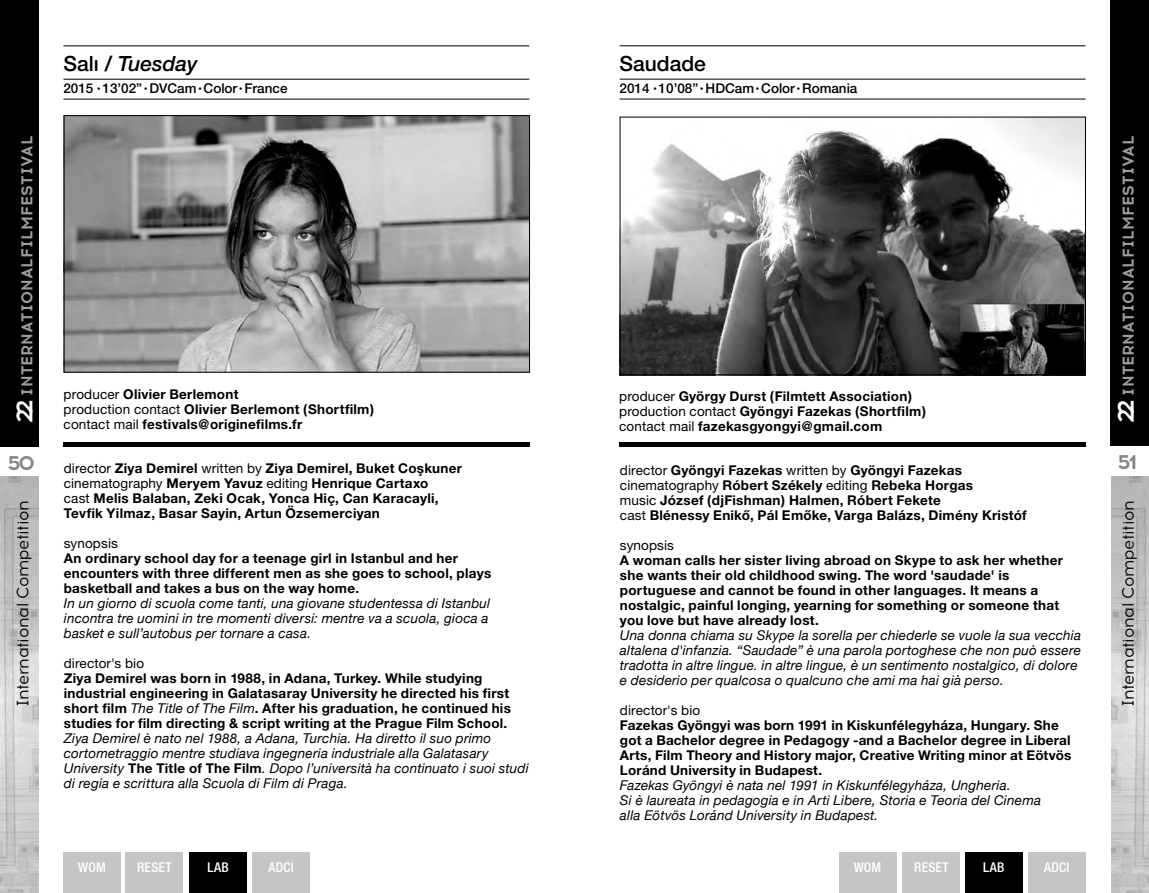
<style>
.page{position:relative;width:1149px;height:893px;background:#fff}
.page>*{position:absolute;margin:0;border:0;box-sizing:border-box;transform-origin:0 0}
.t1{font:italic 500 21px "Helvetica Neue";color:#000}
.t2{font:500 21px "Helvetica Neue";color:#000}
.t3{font:700 20.25px "Acrom";color:#878786}
.t4{font:16.5px "Acrom";letter-spacing:-.025em;color:#000}
.t5{font:700 15.75px "Acrom";letter-spacing:.01em;color:#9c9c9c}
.t6{font:700 13.5px/15px "Helvetica Neue";letter-spacing:.02em;color:#000}
.t7{font:italic 13.5px/15px "Helvetica Neue";letter-spacing:.015em;color:#000}
.t8{font:500 13.5px "Helvetica Neue";color:#000}
.t9{font:13.5px "Helvetica Neue";letter-spacing:.01em;color:#000}
.t10{font:500 condensed 13.5px "Helvetica Neue";letter-spacing:.02em;color:#fff}
.s1{font-size:22.5px;color:#fff}
.s2{font-style:normal}
.s3{font-weight:400}
.s4{font-weight:400;font-style:italic}
.s5{font-weight:700;font-style:normal}
</style>
<div class="page">
<div style="left:0;top:0;width:38px;height:446px;background:#000"></div>
<div style="left:1110px;top:0;width:38px;height:446px;background:#000"></div>
<img style="left:0;top:476px;width:38px;height:417px">
<img style="left:1111px;top:477px;width:37px;height:416px">
<div style="left:63px;top:442px;width:466px;height:5px;background:#000"></div>
<div style="left:619px;top:442px;width:466px;height:5px;background:#000"></div>
<hr style="left:619px;top:46px;width:466px;height:1px;background:#000">
<hr style="left:619px;top:79px;width:466px;height:1px;background:#000">
<hr style="left:619px;top:99px;width:466px;height:1px;background:#000">
<img style="left:621px;top:119px;width:462px;height:254px">
<div style="left:619px;top:117px;width:466px;height:258px;border:1px solid #000"></div>
<div style="left:838px;top:853px;width:57px;height:40px;background:#c5c5c5"></div>
<div style="left:902px;top:853px;width:57px;height:40px;background:#c5c5c5"></div>
<div style="left:964px;top:853px;width:57px;height:40px;background:#000"></div>
<div style="left:1027px;top:853px;width:57px;height:40px;background:#c5c5c5"></div>
<hr style="left:63px;top:46px;width:466px;height:1px;background:#000">
<hr style="left:63px;top:79px;width:466px;height:1px;background:#000">
<hr style="left:63px;top:99px;width:466px;height:1px;background:#000">
<img style="left:66px;top:117px;width:461px;height:253px">
<div style="left:64px;top:115px;width:465px;height:257px;border:1px solid #000"></div>
<div style="left:63px;top:853px;width:57px;height:40px;background:#c5c5c5"></div>
<div style="left:126px;top:853px;width:57px;height:40px;background:#c5c5c5"></div>
<div style="left:252px;top:853px;width:58px;height:40px;background:#c5c5c5"></div>
<div style="left:189px;top:853px;width:58px;height:40px;background:#000"></div>
<p class="t5" style="left:16px;top:423px;width:288px;rotate:-90deg"><span class="s1">22</span> INTERNATIONALFILMFESTIVAL</p>
<h1 class="t1" style="left:63px;top:51px;width:136px"><span class="s2">Salı /</span> Tuesday</h1>
<p class="t8" style="left:63px;top:80px;width:225px">2015 <sup>•</sup> 13’02” <sup>•</sup> DVCam <sup>•</sup> Color <sup>•</sup> France</p>
<p class="t6" style="left:64px;top:386px;width:312px"><span class="s3">producer</span> Olivier Berlemont<br><span class="s3">production contact</span> Olivier Berlemont (Shortfilm) <span class="s3">contact mail</span> festivals@originefilms.fr</p>
<h1 class="t2" style="left:619px;top:51px;width:88px">Saudade</h1>
<p class="t8" style="left:619px;top:80px;width:239px">2014 <sup>•</sup> 10’08” <sup>•</sup> HDCam <sup>•</sup> Color <sup>•</sup> Romania</p>
<p class="t6" style="left:619px;top:388px;width:308px"><span class="s3">producer</span> György Durst (Filmtett Association) <span class="s3">production contact</span> Gyöngyi Fazekas (Shortfilm) <span class="s3">contact mail</span> fazekasgyongyi@gmail.com</p>
<p class="t5" style="left:1116px;top:423px;width:288px;rotate:-90deg"><span class="s1">22</span> INTERNATIONALFILMFESTIVAL</p>
<h2 class="t3" style="left:7px;top:449px;width:29px">50</h2>
<h2 class="t3" style="left:1117px;top:448px;width:22px">51</h2>
<p class="t6" style="left:64px;top:461px;width:400px"><span class="s3">director</span> Ziya Demirel <span class="s3">written by</span> Ziya Demirel, Buket Coskuner <span class="s3">cinematography</span> Meryem Yavuz <span class="s3">editing</span> Henrique Cartaxo<br><span class="s3">cast</span> Melis Balaban, Zeki Ocak, Yonca Hiç, Can Karacayli, Tevfik Yilmaz, Basar Sayin, Artun Özsemerciyan</p>
<p class="t9" style="left:64px;top:535px;width:55px">synopsis</p>
<p class="t6" style="left:64px;top:551px;width:429px">An ordinary school day for a teenage girl in Istanbul and her encounters with three different men as she goes to school, plays basketball and takes a bus on the way home.</p>
<p class="t7" style="left:64px;top:597px;width:428px">In un giorno di scuola come tanti, una giovane studentessa di Istanbul incontra tre uomini in tre momenti diversi: mentre va a scuola, gioca a basket e sull’autobus per tornare a casa.</p>
<p class="t9" style="left:64px;top:655px;width:82px">director's bio</p>
<p class="t6" style="left:64px;top:671px;width:448px">Ziya Demirel was born in 1988, in Adana, Turkey. While studying industrial engineering in Galatasaray University he directed his first short film <span class="s4">The Title of The Film</span>. After his graduation, he continued his studies for film directing &amp; script writing at the Prague Film School.</p>
<p class="t7" style="left:64px;top:732px;width:466px">Ziya Demirel è nato nel 1988, a Adana, Turchia. Ha diretto il suo primo cortometraggio mentre studiava ingegneria industriale alla Galatasary University <span class="s5">The Title of The Film</span>. Dopo l’università ha continuato i suoi studi di regia e scrittura alla Scuola di Film di Praga.</p>
<p class="t6" style="left:619px;top:463px;width:408px"><span class="s3">director</span> Gyöngyi Fazekas <span class="s3">written by</span> Gyöngyi Fazekas <span class="s3">cinematography</span> Róbert Székely <span class="s3">editing</span> Rebeka Horgas<br><span class="s3">music</span> József (djFishman) Halmen, Róbert Fekete<br><span class="s3">cast</span> Blénessy Eniko,őPál Emoke, Varga Balázs, Dimény Kristóf</p>
<p class="t9" style="left:619px;top:537px;width:55px">synopsis</p>
<p class="t6" style="left:619px;top:553px;width:444px">A woman calls her sister living abroad on Skype to ask her whether she wants their old childhood swing. The word 'saudade' is portuguese and cannot be found in other languages. It means a nostalgic, painful longing, yearning for something or someone that you love but have already lost.</p>
<p class="t7" style="left:619px;top:629px;width:462px">Una donna chiama su Skype la sorella per chiederle se vuole la sua vecchia altalena d'infanzia. “Saudade” è una parola portoghese che non può essere tradotta in altre lingue. in altre lingue, è un sentimento nostalgico, di dolore e desiderio per qualcosa o qualcuno che ami ma hai già perso.</p>
<p class="t9" style="left:619px;top:702px;width:82px">director's bio</p>
<p class="t6" style="left:619px;top:718px;width:453px">Fazekas Gyöngyi was born 1991 in Kiskunfélegyháza, Hungary. She got a Bachelor degree in Pedagogy -and a Bachelor degree in Liberal Arts, Film Theory and History major, Creative Writing minor at Eötvös Loránd University in Budapest.</p>
<p class="t7" style="left:619px;top:779px;width:422px">Fazekas Gyöngyi è nata nel 1991 in Kiskunfélegyháza, Ungheria.<br>Si è laureata in pedagogia e in Arti Libere, Storia e Teoria del Cinema alla Eötvös Loránd University in Budapest.</p>
<p class="t6" style="left:418px;top:460px;width:5px">¸</p>
<p class="t4" style="left:12px;top:707px;width:208px;rotate:-90deg">International Competition</p>
<p class="t4" style="left:1116px;top:707px;width:208px;rotate:-90deg">International Competition</p>
<p class="t6" style="left:744px;top:507px;width:5px">˝</p>
<p class="t6" style="left:805px;top:507px;width:5px">˝</p>
<p class="t10" style="left:78px;top:859px;width:29px">WOM</p>
<p class="t10" style="left:137px;top:859px;width:36px">RESET</p>
<p class="t10" style="left:207px;top:859px;width:23px">LAB</p>
<p class="t10" style="left:268px;top:859px;width:27px">ADCI</p>
<p class="t10" style="left:853px;top:859px;width:29px">WOM</p>
<p class="t10" style="left:913px;top:859px;width:36px">RESET</p>
<p class="t10" style="left:982px;top:859px;width:23px">LAB</p>
<p class="t10" style="left:1043px;top:859px;width:27px">ADCI</p>
</div>
